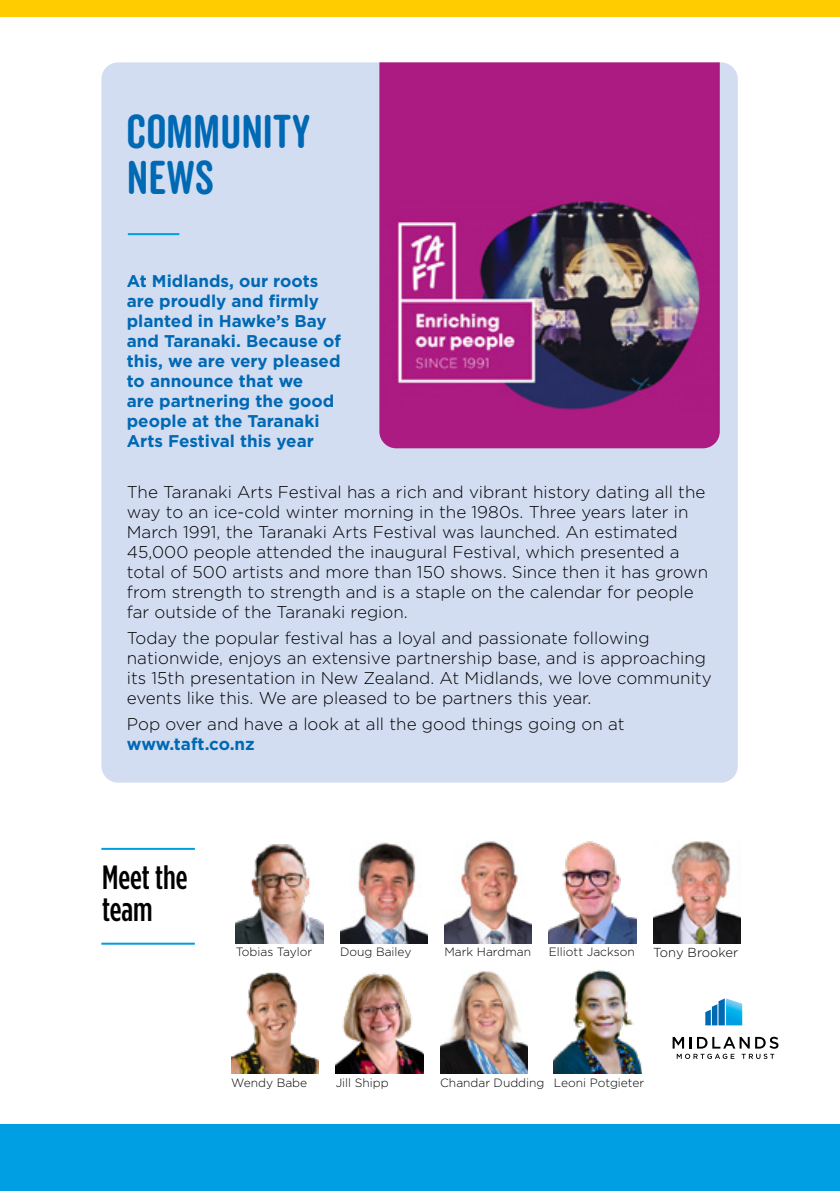
<style>
.page{position:relative;width:840px;height:1191px;background:#fff}
.page>*{position:absolute;margin:0;border:0;box-sizing:border-box;transform-origin:0 0}
.t1{font:46px/46px "Veneer Clean Round";color:#0069b4}
.t2{font:500 33.6px/32px "Gotham Condensed";color:#000}
.t3{font:300 17px/20px "Gotham";color:#000}
.t4{font:700 17px/20px "Gotham";color:#0069b4}
.t5{font:300 13px "Gotham";color:#000}
.t6{font:300 12px "Gotham";color:#000}
</style>
<div class="page">
<div style="left:0;top:1124px;width:839px;height:67px;background:#009fe3"></div>
<div style="left:0;top:0;width:839px;height:17px;background:#fc0"></div>
<div style="left:101px;top:62px;width:636px;height:720px;background:#d3ddf2;border-radius:17px"></div>
<img style="left:379px;top:62px;width:340px;height:386px">
<img style="left:235px;top:844px;width:88px;height:99px">
<img style="left:231px;top:972px;width:87px;height:101px">
<img style="left:335px;top:973px;width:88px;height:100px">
<img style="left:553px;top:970px;width:87px;height:103px">
<img style="left:444px;top:841px;width:87px;height:102px">
<img style="left:548px;top:841px;width:88px;height:102px">
<img style="left:340px;top:842px;width:87px;height:101px">
<img style="left:653px;top:841px;width:87px;height:102px">
<hr style="left:128px;top:233px;width:51px;height:2px;background:#009ee0">
<hr style="left:101px;top:942px;width:94px;height:2px;background:#009ee0">
<hr style="left:101px;top:848px;width:94px;height:2px;background:#009ee0">
<svg style="left:705px;top:998px;width:36px;height:27px"></svg>
<svg style="left:672px;top:1036px;width:106px;height:23px"></svg>
<img style="left:440px;top:971px;width:87px;height:102px">
<h1 class="t1" style="left:127px;top:108px;width:185px">COMMUNITY<br>NEWS</h1>
<p class="t4" style="left:127px;top:270px;width:215px">At Midlands, our roots are proudly and firmly planted in Hawke’s Bay and Taranaki. Because of this, we are very pleased to announce that we<br>are partnering the good people at the Taranaki<br>Arts Festival this year</p>
<p class="t3" style="left:127px;top:482px;width:582px">The Taranaki Arts Festival has a rich and vibrant history dating all the way to an ice-cold winter morning in the 1980s. Three years later in March 1991, the Taranaki Arts Festival was launched. An estimated 45,000 people attended the inaugural Festival, which presented a total of 500 artists and more than 150 shows. Since then it has grown from strength to strength and is a staple on the calendar for people far outside of the Taranaki region.</p>
<p class="t3" style="left:127px;top:627px;width:586px">Today the popular festival has a loyal and passionate following nationwide, enjoys an extensive partnership base, and is approaching its 15th presentation in New Zealand. At Midlands, we love community events like this. We are pleased to be partners this year.</p>
<p class="t3" style="left:127px;top:713px;width:499px">Pop over and have a look at all the good things going on at</p>
<p class="t4" style="left:127px;top:733px;width:129px">www.taft.co.nz</p>
<h2 class="t2" style="left:102px;top:861px;width:87px">Meet the team</h2>
<p class="t6" style="left:235px;top:945px;width:78px">Tobias Taylor</p>
<p class="t6" style="left:340px;top:945px;width:73px">Doug Bailey</p>
<p class="t6" style="left:444px;top:945px;width:88px">Mark Hardman</p>
<p class="t6" style="left:548px;top:945px;width:87px">Elliott Jackson</p>
<p class="t5" style="left:653px;top:945px;width:86px">Tony Brooker</p>
<p class="t6" style="left:231px;top:1075px;width:77px">Wendy Babe</p>
<p class="t6" style="left:335px;top:1075px;width:55px">Jill Shipp</p>
<p class="t6" style="left:553px;top:1075px;width:92px">Leoni Potgieter</p>
<p class="t6" style="left:440px;top:1075px;width:106px">Chandar Dudding</p>
</div>
